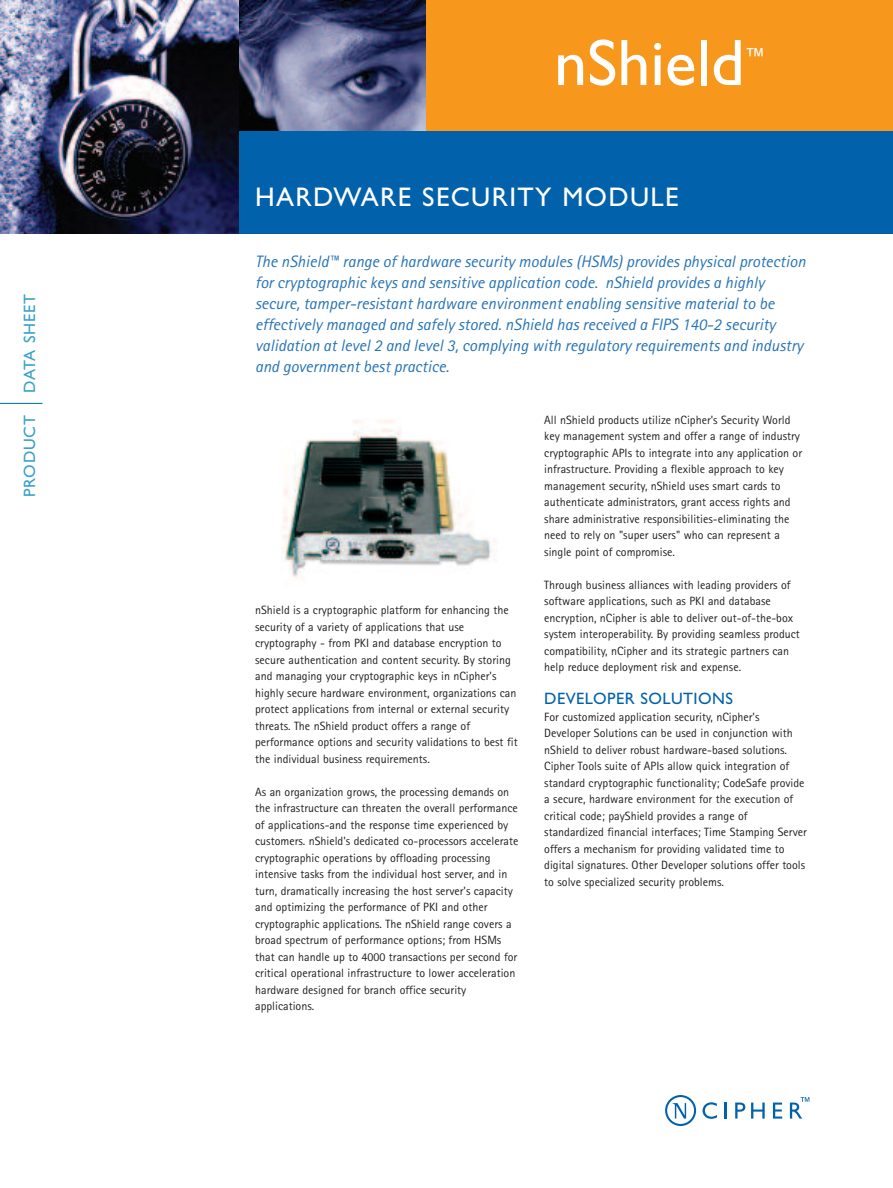
<style>
.page{position:relative;width:893px;height:1188px;background:#fff}
.page>*{position:absolute;margin:0;border:0;box-sizing:border-box;transform-origin:0 0}
.t1{font:66px "Gill Sans";color:#fff}
.t2{font:27px "Gill Sans";letter-spacing:.05em;color:#fff}
.t3{font:21px "Gill Sans";color:#fff}
.t4{font:italic 16.5px/21px "Rotis Sans Serif";color:#2774b6}
.t5{font:16.5px "Gill Sans";letter-spacing:.025em;color:#0161aa}
.t6{font:16.5px "Gill Sans";letter-spacing:.05em;color:#3ba2c8}
.t7{font:12px/16.5px "Rotis Sans Serif";color:#231f20}
</style>
<div class="page">
<div style="left:425px;top:0;width:468px;height:137px;background:#f7981d"></div>
<img style="left:238px;top:0;width:187px;height:132px">
<div style="left:0;top:132px;width:893px;height:102px;background:#0161aa"></div>
<img style="left:0;top:0;width:238px;height:234px">
<svg style="left:702px;top:1102px;width:15px;height:17px"></svg>
<hr style="left:724px;top:1103px;width:3px;height:16px;background:#0161aa">
<svg style="left:735px;top:1103px;width:10px;height:16px"></svg>
<svg style="left:751px;top:1103px;width:14px;height:16px"></svg>
<svg style="left:773px;top:1103px;width:9px;height:16px"></svg>
<svg style="left:790px;top:1097px;width:19px;height:22px"></svg>
<svg style="left:665px;top:1095px;width:31px;height:31px"></svg>
<hr style="left:0;top:403px;width:43px;height:1px;background:#0078aa">
<img style="left:281px;top:420px;width:216px;height:157px">
<h3 class="t6" style="left:23px;top:393px;width:100px;rotate:-90deg">DATA SHEET</h3>
<h3 class="t6" style="left:23px;top:497px;width:83px;rotate:-90deg">PRODUCT</h3>
<h1 class="t1" style="left:554px;top:38px;width:192px">nShield</h1>
<h3 class="t3" style="left:744px;top:48px;width:22px">™</h3>
<h2 class="t2" style="left:255px;top:187px;width:425px">HARDWARE SECURITY MODULE</h2>
<p class="t4" style="left:255px;top:252px;width:552px">The nShield™ range of hardware security modules (HSMs) provides physical protection for cryptographic keys and sensitive application code. nShield provides a highly secure, tamper-resistant hardware environment enabling sensitive material to be effectively managed and safely stored. nShield has received a FIPS 140-2 security validation at level 2 and level 3, complying with regulatory requirements and industry and government best practice.</p>
<p class="t7" style="left:255px;top:603px;width:264px">nShield is a cryptographic platform for enhancing the security of a variety of applications that use cryptography - from PKI and database encryption to secure authentication and content security. By storing and managing your cryptographic keys in nCipher's highly secure hardware environment, organizations can protect applications from internal or external security threats. The nShield product offers a range of performance options and security validations to best fit the individual business requirements.</p>
<p class="t7" style="left:255px;top:785px;width:265px">As an organization grows, the processing demands on the infrastructure can threaten the overall performance of applications-and the response time experienced by customers. nShield's dedicated co-processors accelerate cryptographic operations by offloading processing intensive tasks from the individual host server, and in turn, dramatically increasing the host server's capacity and optimizing the performance of PKI and other cryptographic applications. The nShield range covers a broad spectrum of performance options; from HSMs that can handle up to 4000 transactions per second for critical operational infrastructure to lower acceleration hardware designed for branch office security applications.</p>
<p class="t7" style="left:544px;top:413px;width:259px">All nShield products utilize nCipher's Security World key management system and offer a range of industry cryptographic APIs to integrate into any application or infrastructure. Providing a flexible approach to key management security, nShield uses smart cards to authenticate administrators, grant access rights and share administrative responsibilities-eliminating the need to rely on "super users" who can represent a single point of compromise.</p>
<p class="t7" style="left:544px;top:578px;width:257px">Through business alliances with leading providers of software applications, such as PKI and database encryption, nCipher is able to deliver out-of-the-box system interoperability. By providing seamless product compatibility, nCipher and its strategic partners can help reduce deployment risk and expense.</p>
<h3 class="t5" style="left:544px;top:692px;width:190px">DEVELOPER SOLUTIONS</h3>
<p class="t7" style="left:544px;top:710px;width:264px">For customized application security, nCipher's Developer Solutions can be used in conjunction with nShield to deliver robust hardware-based solutions.<br>Cipher Tools suite of APIs allow quick integration of standard cryptographic functionality; CodeSafe provide a secure, hardware environment for the execution of critical code; payShield provides a range of standardized financial interfaces; Time Stamping Server offers a mechanism for providing validated time to digital signatures. Other Developer solutions offer tools to solve specialized security problems.</p>
</div>
